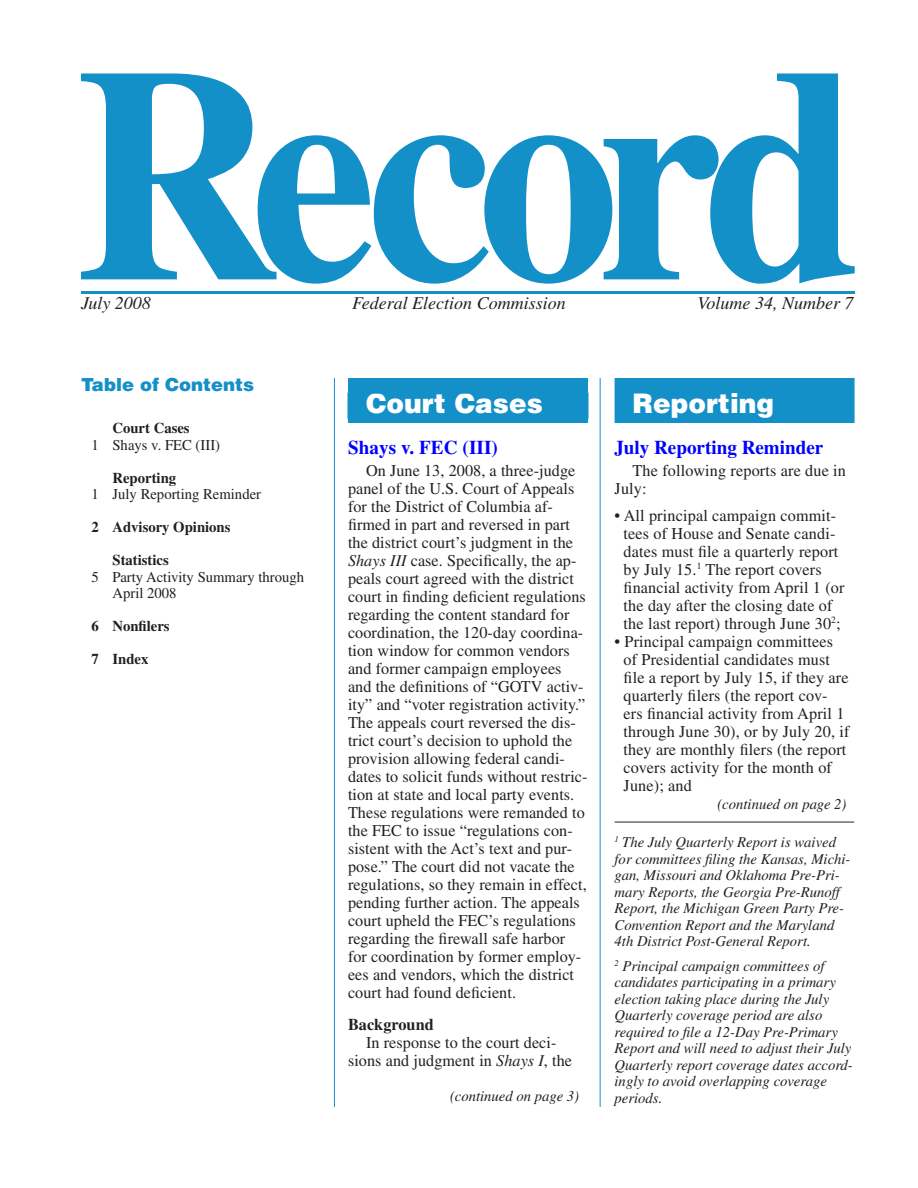
<style>
.page{position:relative;width:918px;height:1188px;background:#fff}
.page>*{position:absolute;margin:0;border:0;box-sizing:border-box;transform-origin:0 0}
.Category_Head{font:900 27px "Helvetica LT Std";color:#fff}
.Level_1_Head{font:700 19.5px "Times LT Std";color:#00f}
.t1{font:italic 18px "Times LT Std";color:#231f20}
.t2{font:900 18px "Helvetica LT Std";color:#1490c8}
.Normal_Text{font:16.5px/18px "Times LT Std";letter-spacing:.005em;color:#231f20}
.Bullet{font:16.5px/18px "Times LT Std";letter-spacing:.01em;color:#231f20}
.Bullet_1{font:16.5px/18px "Times LT Std";letter-spacing:.01em;color:#231f20}
.Level_2_Head{font:700 16.5px "Times LT Std";letter-spacing:.005em;color:#231f20}
.Footnote_Text{font:italic 15px/16.5px "Times LT Std";color:#231f20}
.Footnote_1{font:italic 15px/16.5px "Times LT Std";color:#231f20}
.TOC_Text{font:15px/16.5px "Times LT Std";color:#231f20}
.TOC_Text-2{font:700 15px "Times LT Std";color:#231f20}
.Continued_from{font:italic 15px "Times LT Std";color:#231f20}
.s1{font-style:italic}
</style>
<div class="page">
<svg style="left:81px;top:74px;width:774px;height:210px"></svg>
<hr style="left:81px;top:291px;width:774px;height:3px;background:#1490c8">
<hr style="left:334px;top:378px;width:1px;height:729px;background:#1490c8">
<hr style="left:600px;top:378px;width:1px;height:729px;background:#1490c8">
<div style="left:348px;top:378px;width:240px;height:45px;background:#1490c8"></div>
<div style="left:615px;top:378px;width:240px;height:45px;background:#1490c8"></div>
<hr style="left:615px;top:822px;width:239px;height:1px;background:#231f20">
<p class="t1" style="left:81px;top:294px;width:71px">July 2008</p>
<p class="t1" style="left:352px;top:294px;width:215px">Federal Election Commission</p>
<p class="t1" style="left:698px;top:294px;width:157px">Volume 34, Number 7</p>
<p class="t2" style="left:81px;top:373px;width:175px">Table of Contents</p>
<p class="TOC_Text-2" style="left:113px;top:419px;width:79px">Court Cases</p>
<p class="TOC_Text" style="left:92px;top:436px;width:130px">1 Shays v. FEC (III)</p>
<p class="TOC_Text-2" style="left:113px;top:469px;width:65px">Reporting</p>
<p class="TOC_Text" style="left:92px;top:486px;width:171px">1 July Reporting Reminder</p>
<p class="TOC_Text-2" style="left:92px;top:518px;width:140px">2 Advisory Opinions</p>
<p class="TOC_Text-2" style="left:113px;top:551px;width:58px">Statistics</p>
<p class="TOC_Text" style="left:112px;top:568px;width:193px;text-indent:-21px">5 Party Activity Summary through<br>April 2008</p>
<p class="TOC_Text-2" style="left:92px;top:617px;width:80px">6 Nonfilers</p>
<p class="TOC_Text-2" style="left:92px;top:650px;width:58px">7 Index</p>
<p class="Category_Head" style="left:366px;top:385px;width:178px">Court Cases</p>
<p class="Category_Head" style="left:633px;top:385px;width:143px">Reporting</p>
<p class="Level_1_Head" style="left:615px;top:436px;width:210px">July Reporting Reminder</p>
<p class="Normal_Text" style="left:615px;top:462px;width:233px;text-indent:18px">The following reports are due in<br>July:</p>
<p class="Bullet_1" style="left:624px;top:506px;width:222px;text-indent:-9px">• All principal campaign commit&shy;tees of House and Senate candi&shy;dates must file a quarterly report by July 15.<sup>1</sup> The report covers financial activity from April 1 (or the day after the closing date of the last report) through June 30<sup>2</sup>;</p>
<p class="Bullet" style="left:624px;top:632px;width:228px;text-indent:-9px">• Principal campaign committees of Presidential candidates must file a report by July 15, if they are quarterly filers (the report cov&shy;ers financial activity from April 1 through June 30), or by July 20, if they are monthly filers (the report covers activity for the month of<br>June); and</p>
<p class="Level_1_Head" style="left:348px;top:436px;width:151px">Shays v. FEC (III)</p>
<p class="Normal_Text" style="left:348px;top:462px;width:241px;text-indent:18px">On June 13, 2008, a three-judge panel of the U.S. Court of Appeals for the District of Columbia af&shy;firmed in part and reversed in part the district court’s judgment in the <span class="s1">Shays III</span> case. Specifically, the ap&shy;peals court agreed with the district court in finding deficient regulations regarding the content standard for coordination, the 120-day coordina&shy;tion window for common vendors and former campaign employees and the definitions of “GOTV activ&shy;ity” and “voter registration activity.” The appeals court reversed the dis&shy;trict court’s decision to uphold the provision allowing federal candi&shy;dates to solicit funds without restric&shy;tion at state and local party events.<br>These regulations were remanded to the FEC to issue “regulations con&shy;sistent with the Act’s text and pur&shy;pose.” The court did not vacate the regulations, so they remain in effect, pending further action. The appeals court upheld the FEC’s regulations regarding the firewall safe harbor for coordination by former employ&shy;ees and vendors, which the district court had found deficient.</p>
<p class="Level_2_Head" style="left:348px;top:1014px;width:87px">Background</p>
<p class="Normal_Text" style="left:348px;top:1033px;width:226px;text-align:center">In response to the court deci&shy;sions and judgment in <span class="s1">Shays I</span>, the</p>
<p class="Continued_from" style="left:717px;top:795px;width:131px">(continued on page 2)</p>
<p class="Footnote_1" style="left:615px;top:834px;width:237px"><sup>1</sup> The July Quarterly Report is waived for committees filing the Kansas, Michi&shy;gan, Missouri and Oklahoma Pre-Pri&shy;mary Reports, the Georgia Pre-Runoff Report, the Michigan Green Party Pre-Convention Report and the Maryland 4th District Post-General Report.</p>
<p class="Footnote_Text" style="left:615px;top:958px;width:240px"><sup>2</sup> Principal campaign committees of candidates participating in a primary election taking place during the July Quarterly coverage period are also required to file a 12-Day Pre-Primary Report and will need to adjust their July Quarterly report coverage dates accord&shy;ingly to avoid overlapping coverage periods.</p>
<p class="Continued_from" style="left:450px;top:1088px;width:131px">(continued on page 3)</p>
</div>
